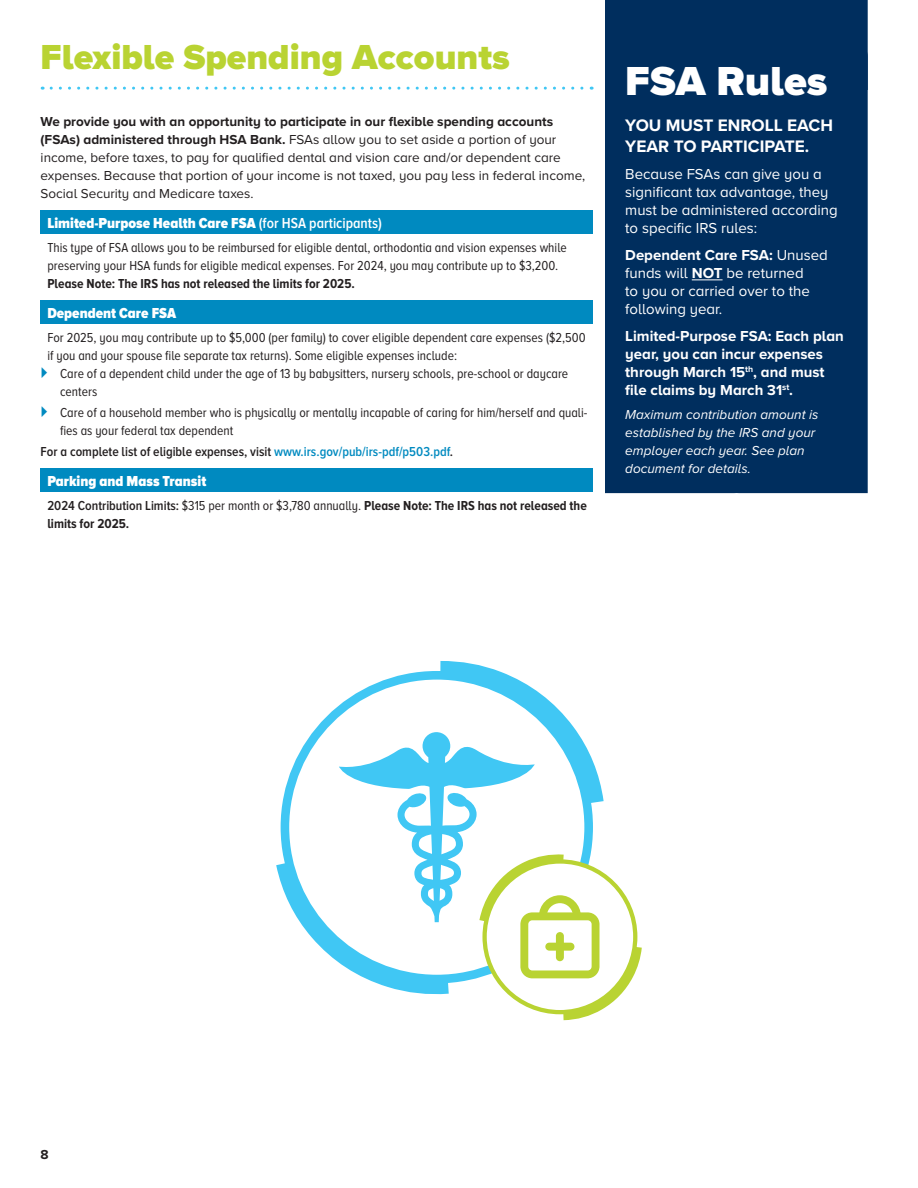
<style>
.page{position:relative;width:918px;height:1188px;background:#fff}
.page>*{position:absolute;margin:0;border:0;box-sizing:border-box;transform-origin:0 0}
.t1{font:900 42px "Proxima Nova A";color:#fff}
.Section_Titles{font:900 36px "Proxima Nova A";color:#b9d332}
.t2{font:700 17.25px/21px "Proxima Nova A";color:#fff}
.t3{font:15px/18px "Proxima Nova A";color:#fff}
.t4{font:700 15px/18px "Proxima Nova A";color:#fff}
.t5{font:900 15px "Proxima Nova A Cond";color:#fff}
.Paragraph_in_Table{font:13.5px/18px "Proxima Nova A Cond";color:#231f20}
.Base_Paragraphs{font:13.5px/18px "Proxima Nova A";color:#231f20}
.Paragraph_in_Table-2{font:700 13.5px/18px "Proxima Nova A Cond";color:#231f20}
.Base_Paragraph{font:italic 13.5px/18px "Proxima Nova A";color:#fff}
.t6{font:600 13.5px "Proxima Nova A Cond";color:#231f20}
.t7{font:700 13.5px "Proxima Nova A";color:#231f20}
.s1{font-weight:700}
.s2{font-weight:600}
.s3{color:#008ac0}
.s4{font-weight:400}
</style>
<div class="page">
<svg style="left:51px;top:87px;width:541px;height:3px"></svg>
<div style="left:41px;top:210px;width:552px;height:24px;background:#008ac0"></div>
<div style="left:41px;top:300px;width:552px;height:24px;background:#008ac0"></div>
<div style="left:41px;top:468px;width:552px;height:24px;background:#008ac0"></div>
<div style="left:605px;top:0;width:263px;height:39px;background:#002e5e"></div>
<div style="left:605px;top:39px;width:263px;height:453px;background:#002e5e"></div>
<hr style="left:692px;top:280px;width:31px;height:1px;background:#fff">
<svg style="left:605px;top:492px;width:263px;height:2px"></svg>
<svg style="left:276px;top:661px;width:366px;height:359px"></svg>
<p class="Section_Titles" style="left:41px;top:30px;width:471px">Flexible Spending Accounts</p>
<p class="Base_Paragraphs" style="left:41px;top:112px;width:546px"><span class="s1">We provide you with an opportunity to participate in our flexible spending accounts (FSAs) administered through HSA Bank.</span> FSAs allow you to set aside a portion of your income, before taxes, to pay for qualified dental and vision care and/or dependent care expenses. Because that portion of your income is not taxed, you pay less in federal income, Social Security and Medicare taxes.</p>
<p class="t5" style="left:47px;top:214px;width:336px">Limited-Purpose Health Care FSA <span class="s2">(for HSA participants)</span></p>
<p class="Paragraph_in_Table" style="left:47px;top:238px;width:521px">This type of FSA allows you to be reimbursed for eligible dental, orthodontia and vision expenses while preserving your HSA funds for eligible medical expenses. For 2024, you may contribute up to $3,200.<br><span class="s1">Please Note: The IRS has not released the limits for 2025.</span></p>
<p class="t5" style="left:47px;top:304px;width:130px">Dependent Care FSA</p>
<p class="Paragraph_in_Table" style="left:47px;top:328px;width:540px">For 2025, you may contribute up to $5,000 (per family) to cover eligible dependent care expenses ($2,500 if you and your spouse file separate tax returns). Some eligible expenses include:</p>
<p class="Paragraph_in_Table" style="left:60px;top:364px;width:510px">Care of a dependent child under the age of 13 by babysitters, nursery schools, pre-school or daycare centers</p>
<p class="Paragraph_in_Table" style="left:60px;top:403px;width:529px">Care of a household member who is physically or mentally incapable of caring for him/herself and quali&shy;fies as your federal tax dependent</p>
<p class="t6" style="left:41px;top:444px;width:414px">For a complete list of eligible expenses, visit <span class="s3">www.irs.gov/pub/irs-pdf/p503.pdf</span>.</p>
<p class="t5" style="left:47px;top:472px;width:160px">Parking and Mass Transit</p>
<p class="Paragraph_in_Table-2" style="left:47px;top:496px;width:541px"><span class="s2">2024 Contribution Limits:</span> <span class="s4">$315 per month or $3,780 annually.</span> Please Note: The IRS has not released the limits for 2025.</p>
<p class="t1" style="left:625px;top:50px;width:204px">FSA Rules</p>
<p class="t2" style="left:625px;top:114px;width:209px">YOU MUST ENROLL EACH<br>YEAR TO PARTICIPATE.</p>
<p class="t3" style="left:625px;top:164px;width:214px">Because FSAs can give you a significant tax advantage, they must be administered according to specific IRS rules:</p>
<p class="t3" style="left:625px;top:245px;width:204px"><span class="s1">Dependent Care FSA:</span> Unused funds will <span class="s1">NOT</span> be returned<br>to you or carried over to the following year.</p>
<p class="t4" style="left:625px;top:327px;width:220px">Limited-Purpose FSA: Each plan year, you can incur expenses through March 15<sup>th</sup>, and must file claims by March 31<sup>st</sup>.</p>
<p class="Base_Paragraph" style="left:625px;top:405px;width:195px">Maximum contribution amount is established by the IRS and your employer each year. See plan document for details.</p>
<p class="t7" style="left:41px;top:1144px;width:10px">8</p>
</div>
